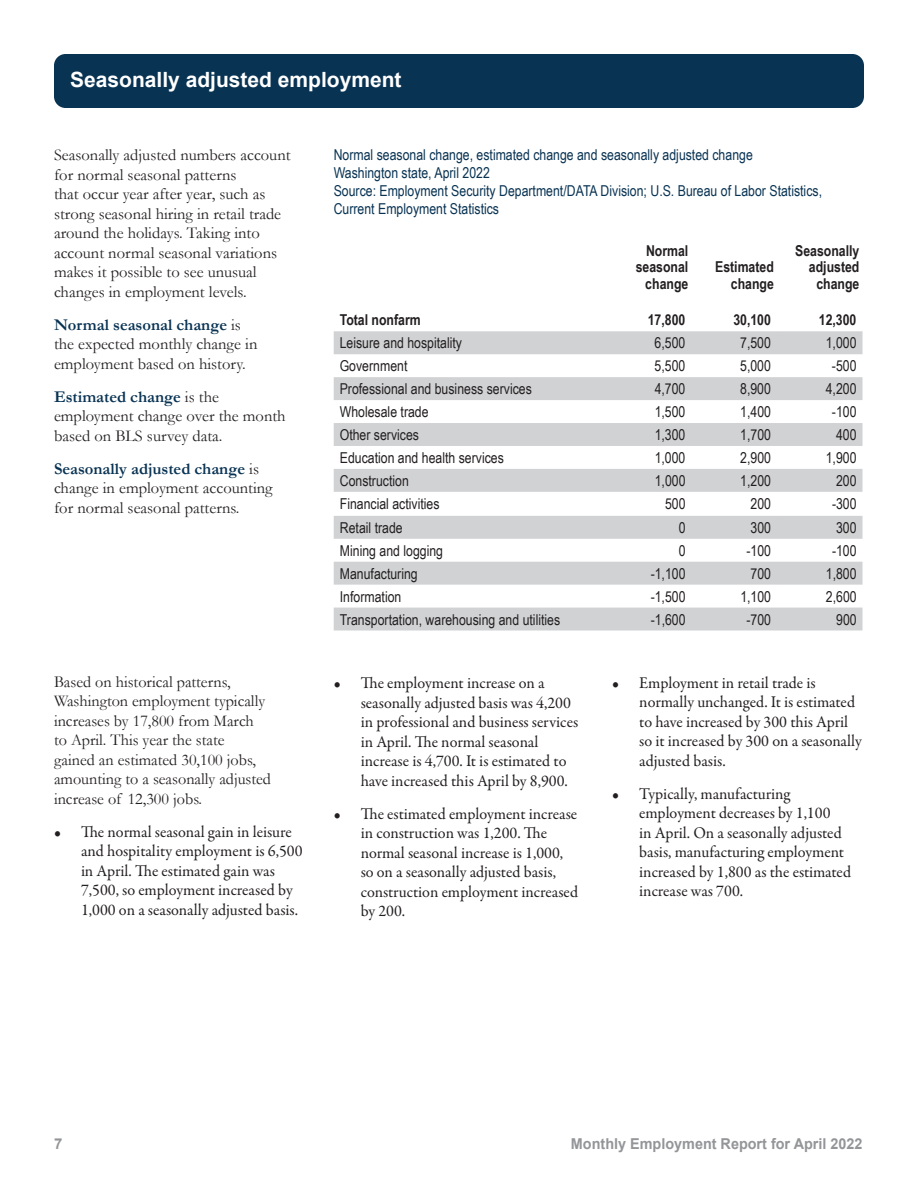
<style>
.page{position:relative;width:918px;height:1188px;background:#fff}
.page>*{position:absolute;margin:0;border:0;box-sizing:border-box;transform-origin:0 0}
.t1{font:700 21px "Arial";color:#fff}
.t2{font:16.5px/19.5px "Garamond Premr Pro";color:#231f20}
.Body_text{font:16.5px/19.5px "Garamond";color:#231f20}
.Table_body{font:15px "Arial Narrow";color:#231f20}
.Figure_table_heading{font:15px/18px "Arial Narrow";color:#093353}
.Table_body-2{font:700 15px/16.5px "Arial Narrow";color:#231f20;text-align:right}
.t3{font:700 15px "Arial";color:#939598;scale:.96 1}
.t4{font:700 15px "Arial";color:#939598}
.s1{font-weight:700;color:#093353}
</style>
<div class="page">
<div style="left:54px;top:54px;width:810px;height:54px;background:#093353;border-radius:12px"></div>
<svg style="left:334px;top:331px;width:528px;height:300px;fill:#d1d2d4"></svg>
<h2 class="t1" style="left:70px;top:65px;width:333px">Seasonally adjusted employment</h2>
<p class="Body_text" style="left:54px;top:145px;width:238px">Seasonally adjusted numbers account for normal seasonal patterns<br>that occur year after year, such as strong seasonal hiring in retail trade around the holidays. Taking into account normal seasonal variations makes it possible to see unusual changes in employment levels.</p>
<p class="Body_text" style="left:54px;top:314px;width:205px"><span class="s1">Normal seasonal change</span> is the expected monthly change in employment based on history.</p>
<p class="Body_text" style="left:54px;top:386px;width:233px"><span class="s1">Estimated change</span> is the employment change over the month based on BLS survey data.</p>
<p class="Body_text" style="left:54px;top:458px;width:220px"><span class="s1">Seasonally adjusted change</span> is change in employment accounting for normal seasonal patterns.</p>
<p class="Body_text" style="left:54px;top:672px;width:219px">Based on historical patterns,<br>Washington employment typically increases by 17,800 from March<br>to April. This year the state<br>gained an estimated 30,100 jobs, amounting to a seasonally adjusted increase of 12,300 jobs.</p>
<p class="t2" style="left:81px;top:822px;width:223px;text-indent:-27px">• The normal seasonal gain in leisure and hospitality employment is 6,500 in April. The estimated gain was 7,500, so employment increased by 1,000 on a seasonally adjusted basis.</p>
<p class="Figure_table_heading" style="left:334px;top:145px;width:421px">Normal seasonal change, estimated change and seasonally adjusted change</p>
<p class="Figure_table_heading" style="left:334px;top:163px;width:158px">Washington state, April 2022</p>
<p class="Figure_table_heading" style="left:334px;top:181px;width:490px">Source: Employment Security Department/DATA Division; U.S. Bureau of Labor Statistics,<br>Current Employment Statistics</p>
<p class="Table_body-2" style="left:636px;top:242px;width:54px">Normal seasonal change</p>
<p class="Table_body-2" style="left:795px;top:242px;width:66px">Seasonally adjusted change</p>
<p class="Table_body-2" style="left:715px;top:258px;width:60px">Estimated change</p>
<p class="Table_body-2" style="left:340px;top:311px;width:83px">Total nonfarm</p>
<p class="Table_body-2" style="left:648px;top:311px;width:39px">17,800</p>
<p class="Table_body-2" style="left:733px;top:311px;width:39px">30,100</p>
<p class="Table_body-2" style="left:819px;top:311px;width:39px">12,300</p>
<p class="Table_body" style="left:340px;top:332px;width:124px">Leisure and hospitality</p>
<p class="Table_body" style="left:655px;top:332px;width:32px">6,500</p>
<p class="Table_body" style="left:740px;top:332px;width:32px">7,500</p>
<p class="Table_body" style="left:826px;top:332px;width:32px">1,000</p>
<p class="Table_body" style="left:340px;top:355px;width:69px">Government</p>
<p class="Table_body" style="left:655px;top:355px;width:32px">5,500</p>
<p class="Table_body" style="left:740px;top:355px;width:32px">5,000</p>
<p class="Table_body" style="left:832px;top:355px;width:26px">-500</p>
<p class="Table_body" style="left:340px;top:378px;width:194px">Professional and business services</p>
<p class="Table_body" style="left:655px;top:378px;width:32px">4,700</p>
<p class="Table_body" style="left:740px;top:378px;width:32px">8,900</p>
<p class="Table_body" style="left:826px;top:378px;width:32px">4,200</p>
<p class="Table_body" style="left:340px;top:401px;width:90px">Wholesale trade</p>
<p class="Table_body" style="left:655px;top:401px;width:32px">1,500</p>
<p class="Table_body" style="left:740px;top:401px;width:32px">1,400</p>
<p class="Table_body" style="left:832px;top:401px;width:26px">-100</p>
<p class="Table_body" style="left:340px;top:424px;width:81px">Other services</p>
<p class="Table_body" style="left:655px;top:424px;width:32px">1,300</p>
<p class="Table_body" style="left:740px;top:424px;width:32px">1,700</p>
<p class="Table_body" style="left:836px;top:424px;width:22px">400</p>
<p class="Table_body" style="left:340px;top:447px;width:166px">Education and health services</p>
<p class="Table_body" style="left:655px;top:447px;width:32px">1,000</p>
<p class="Table_body" style="left:740px;top:447px;width:32px">2,900</p>
<p class="Table_body" style="left:826px;top:447px;width:32px">1,900</p>
<p class="Table_body" style="left:340px;top:470px;width:71px">Construction</p>
<p class="Table_body" style="left:655px;top:470px;width:32px">1,000</p>
<p class="Table_body" style="left:740px;top:470px;width:32px">1,200</p>
<p class="Table_body" style="left:836px;top:470px;width:22px">200</p>
<p class="Table_body" style="left:340px;top:493px;width:101px">Financial activities</p>
<p class="Table_body" style="left:665px;top:493px;width:22px">500</p>
<p class="Table_body" style="left:751px;top:493px;width:22px">200</p>
<p class="Table_body" style="left:832px;top:493px;width:26px">-300</p>
<p class="Table_body" style="left:340px;top:517px;width:64px">Retail trade</p>
<p class="Table_body" style="left:679px;top:517px;width:8px">0</p>
<p class="Table_body" style="left:751px;top:517px;width:22px">300</p>
<p class="Table_body" style="left:836px;top:517px;width:22px">300</p>
<p class="Table_body" style="left:340px;top:539px;width:105px">Mining and logging</p>
<p class="Table_body" style="left:679px;top:539px;width:8px">0</p>
<p class="Table_body" style="left:746px;top:539px;width:26px">-100</p>
<p class="Table_body" style="left:832px;top:539px;width:26px">-100</p>
<p class="Table_body" style="left:340px;top:562px;width:79px">Manufacturing</p>
<p class="Table_body" style="left:651px;top:562px;width:36px">-1,100</p>
<p class="Table_body" style="left:751px;top:562px;width:22px">700</p>
<p class="Table_body" style="left:826px;top:562px;width:32px">1,800</p>
<p class="Table_body" style="left:340px;top:585px;width:63px">Information</p>
<p class="Table_body" style="left:651px;top:585px;width:36px">-1,500</p>
<p class="Table_body" style="left:740px;top:585px;width:32px">1,100</p>
<p class="Table_body" style="left:826px;top:585px;width:32px">2,600</p>
<p class="Table_body" style="left:340px;top:608px;width:222px">Transportation, warehousing and utilities</p>
<p class="Table_body" style="left:651px;top:608px;width:36px">-1,600</p>
<p class="Table_body" style="left:747px;top:608px;width:26px">-700</p>
<p class="Table_body" style="left:836px;top:608px;width:22px">900</p>
<p class="t2" style="left:361px;top:673px;width:219px;text-indent:-27px">• The employment increase on a seasonally adjusted basis was 4,200 in professional and business services in April. The normal seasonal increase is 4,700. It is estimated to have increased this April by 8,900.</p>
<p class="t2" style="left:361px;top:804px;width:219px;text-indent:-27px">• The estimated employment increase in construction was 1,200. The normal seasonal increase is 1,000, so on a seasonally adjusted basis, construction employment increased by 200.</p>
<p class="t2" style="left:639px;top:673px;width:224px;text-indent:-27px">• Employment in retail trade is normally unchanged. It is estimated to have increased by 300 this April so it increased by 300 on a seasonally adjusted basis.</p>
<p class="t2" style="left:639px;top:784px;width:213px;text-indent:-27px">• Typically, manufacturing employment decreases by 1,100<br>in April. On a seasonally adjusted basis, manufacturing employment increased by 1,800 as the estimated increase was 700.</p>
<p class="t4" style="left:54px;top:1134px;width:10px">7</p>
<p class="t3" style="left:571px;top:1134px;width:305px">Monthly Employment Report for April 2022</p>
</div>
